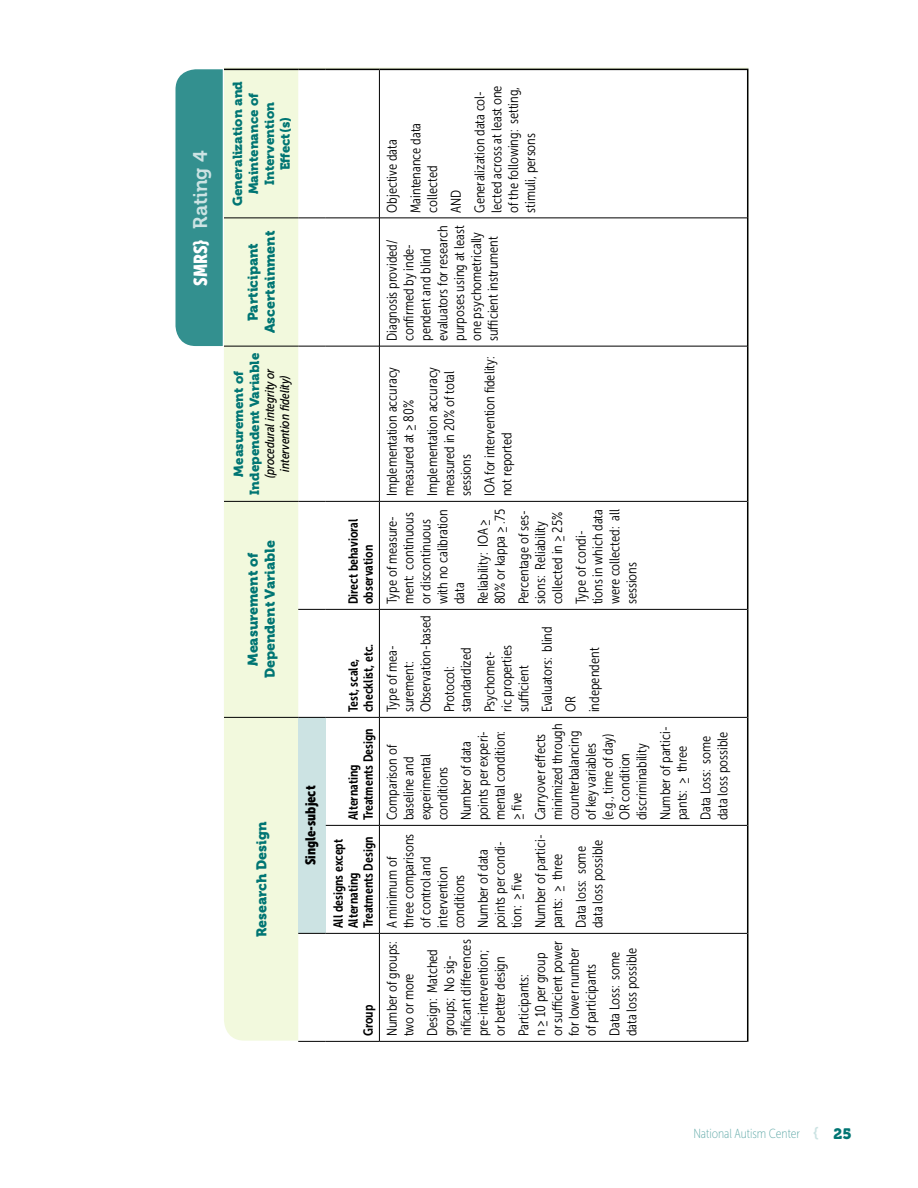
<style>
.page{position:relative;width:918px;height:1188px;background:#fff}
.page>*{position:absolute;margin:0;border:0;box-sizing:border-box;transform-origin:0 0}
.t1{font:19.65px "Museo 700";color:#cce3e3}
.t2{font:14.1px/16.8px "Museo Sans Cond 300";color:#000}
.t3{font:14.1px/16.8px "Museo 900";color:#007573;text-align:center}
.t4{font:14.1px "Museo Sans Cond 900";color:#000}
.t5{font:13.2px/15px "Museo Sans Cond 700";color:#000}
.t6{font:13.2px/15.9px "Museo 900";color:#007573;text-align:center}
.t7{font:13.2px "Museo Sans Cond 100";color:#66acab}
.t8{font:italic 12.75px/15px "Museo Sans Cond 500";color:#000;text-align:center}
.s1{font-family:"Museo Sans Cond 900";font-size:18.75px;color:#fff}
.s2{font-family:"Museo Sans 700";font-size:15px;color:#cce3e3}
.s3{font-family:"Museo 900";font-size:15px;color:#007573}
</style>
<div class="page">
<div style="left:176px;top:69px;width:47px;height:277px;background:#33908f"></div>
<div style="left:224px;top:68px;width:524px;height:973px;background:#f2f9dd"></div>
<div style="left:224px;top:70px;width:74px;height:647px;background:#f2f9dd"></div>
<svg style="left:298px;top:70px;width:449px;height:971px"></svg>
<div style="left:298px;top:717px;width:28px;height:216px;background:#cce3e3"></div>
<hr style="left:224px;top:717px;width:74px;height:1px;background:#000">
<hr style="left:224px;top:501px;width:74px;height:1px;background:#000">
<hr style="left:224px;top:346px;width:74px;height:1px;background:#000">
<hr style="left:224px;top:218px;width:74px;height:1px;background:#000">
<hr style="left:224px;top:69px;width:74px;height:1px;background:#000">
<svg style="left:298px;top:1041px;width:28px;height:1px"></svg>
<hr style="left:326px;top:1041px;width:53px;height:1px;background:#000">
<svg style="left:298px;top:933px;width:28px;height:1px"></svg>
<hr style="left:326px;top:933px;width:53px;height:1px;background:#000">
<svg style="left:298px;top:717px;width:28px;height:1px"></svg>
<hr style="left:326px;top:825px;width:53px;height:1px;background:#000">
<hr style="left:326px;top:717px;width:53px;height:1px;background:#000">
<svg style="left:298px;top:609px;width:28px;height:1px"></svg>
<hr style="left:326px;top:609px;width:53px;height:1px;background:#000">
<svg style="left:298px;top:501px;width:28px;height:1px"></svg>
<hr style="left:326px;top:501px;width:53px;height:1px;background:#000">
<svg style="left:298px;top:346px;width:28px;height:1px"></svg>
<hr style="left:326px;top:346px;width:53px;height:1px;background:#000">
<svg style="left:298px;top:218px;width:28px;height:1px"></svg>
<hr style="left:326px;top:218px;width:53px;height:1px;background:#000">
<svg style="left:298px;top:69px;width:28px;height:1px"></svg>
<hr style="left:326px;top:69px;width:53px;height:1px;background:#000">
<hr style="left:380px;top:1041px;width:367px;height:1px;background:#000">
<hr style="left:379px;top:933px;width:1px;height:109px;background:#000">
<hr style="left:747px;top:933px;width:1px;height:109px;background:#000">
<hr style="left:380px;top:933px;width:367px;height:1px;background:#000">
<hr style="left:379px;top:825px;width:1px;height:108px;background:#000">
<hr style="left:379px;top:717px;width:1px;height:108px;background:#000">
<hr style="left:747px;top:825px;width:1px;height:108px;background:#000">
<hr style="left:747px;top:717px;width:1px;height:108px;background:#000">
<hr style="left:380px;top:825px;width:367px;height:1px;background:#000">
<hr style="left:380px;top:717px;width:367px;height:1px;background:#000">
<hr style="left:379px;top:609px;width:1px;height:108px;background:#000">
<hr style="left:747px;top:609px;width:1px;height:108px;background:#000">
<hr style="left:380px;top:609px;width:367px;height:1px;background:#000">
<hr style="left:379px;top:501px;width:1px;height:108px;background:#000">
<hr style="left:747px;top:501px;width:1px;height:108px;background:#000">
<hr style="left:380px;top:501px;width:367px;height:1px;background:#000">
<hr style="left:379px;top:346px;width:1px;height:155px;background:#000">
<hr style="left:747px;top:346px;width:1px;height:155px;background:#000">
<hr style="left:380px;top:346px;width:367px;height:1px;background:#000">
<hr style="left:379px;top:218px;width:1px;height:128px;background:#000">
<hr style="left:747px;top:218px;width:1px;height:128px;background:#000">
<hr style="left:380px;top:218px;width:367px;height:1px;background:#000">
<hr style="left:379px;top:70px;width:1px;height:148px;background:#000">
<hr style="left:379px;top:69px;width:368px;height:1px;background:#000">
<hr style="left:747px;top:69px;width:1px;height:149px;background:#000">
<h1 class="t1" style="left:190px;top:286px;width:137px;rotate:-90deg"><span class="s1">SMRS}</span> Rating 4</h1>
<p class="t6" style="left:230px;top:206px;width:127px;rotate:-90deg">Generalization and<br>Maintenance of<br>Intervention<br>Effect(s)</p>
<p class="t3" style="left:245px;top:333px;width:104px;rotate:-90deg">Participant<br>Ascertainment</p>
<p class="t6" style="left:231px;top:495px;width:143px;rotate:-90deg">Measurement of<br>Independent Variable</p>
<p class="t8" style="left:262px;top:478px;width:111px;rotate:-90deg">(procedural integrity or intervention fidelity)</p>
<p class="t3" style="left:245px;top:678px;width:140px;rotate:-90deg">Measurement of<br>Dependent Variable</p>
<p class="t3" style="left:253px;top:937px;width:116px;rotate:-90deg">Research Design</p>
<p class="t4" style="left:303px;top:865px;width:81px;rotate:-90deg">Single-subject</p>
<p class="t5" style="left:346px;top:604px;width:87px;rotate:-90deg">Direct behavioral observation</p>
<p class="t5" style="left:346px;top:712px;width:70px;rotate:-90deg">Test, scale, checklist, etc.</p>
<p class="t5" style="left:346px;top:820px;width:93px;rotate:-90deg">Alternating<br>Treatments Design</p>
<p class="t5" style="left:331px;top:928px;width:93px;rotate:-90deg">All designs except<br>Alternating<br>Treatments Design</p>
<p class="t5" style="left:361px;top:1036px;width:33px;rotate:-90deg">Group</p>
<p class="t2" style="left:421px;top:213px;width:123px;line-height:23.7px;rotate:-90deg">collected<br>AND<br>Generalization data col-</p>
<p class="t2" style="left:488px;top:213px;width:129px;text-align:justify;rotate:-90deg">lected across at least one of the following: setting, stimuli, persons</p>
<p class="t2" style="left:380px;top:213px;width:91px;line-height:23.7px;rotate:-90deg">Objective data<br>Maintenance data</p>
<p class="t2" style="left:384px;top:341px;width:117px;rotate:-90deg">Diagnosis provided/ confirmed by inde&shy;pendent and blind evaluators for research purposes using at least one psychometrically sufficient instrument</p>
<p class="t2" style="left:384px;top:496px;width:131px;rotate:-90deg">Implementation accuracy measured at ≥ 80%</p>
<p class="t2" style="left:424px;top:496px;width:131px;rotate:-90deg">Implementation accuracy measured in 20% of total sessions</p>
<p class="t2" style="left:481px;top:496px;width:141px;rotate:-90deg">IOA for intervention fidelity: not reported</p>
<p class="t2" style="left:384px;top:604px;width:97px;rotate:-90deg">Type of measure&shy;ment: continuous or discontinuous with no calibration data</p>
<p class="t2" style="left:475px;top:604px;width:97px;rotate:-90deg">Reliability: IOA ≥<br>80% or kappa ≥ .75</p>
<p class="t2" style="left:515px;top:604px;width:95px;rotate:-90deg">Percentage of ses&shy;sions: Reliability collected in ≥ 25%</p>
<p class="t2" style="left:573px;top:604px;width:97px;rotate:-90deg">Type of condi&shy;tions in which data were collected: all sessions</p>
<p class="t2" style="left:384px;top:712px;width:98px;rotate:-90deg">Type of mea&shy;surement:<br>Observation-based</p>
<p class="t2" style="left:441px;top:712px;width:66px;rotate:-90deg">Protocol: standardized</p>
<p class="t2" style="left:481px;top:712px;width:69px;rotate:-90deg">Psychomet&shy;ric properties sufficient</p>
<p class="t2" style="left:535px;top:712px;width:87px;line-height:23.7px;rotate:-90deg">Evaluators: blind<br>OR<br>independent</p>
<p class="t2" style="left:384px;top:820px;width:77px;rotate:-90deg">Comparison of baseline and experimental conditions</p>
<p class="t2" style="left:458px;top:820px;width:91px;rotate:-90deg">Number of data points per experi&shy;mental condition: ≥ five</p>
<p class="t2" style="left:532px;top:820px;width:98px;rotate:-90deg">Carryover effects minimized through counterbalancing of key variables (e.g., time of day)<br>OR condition discriminability</p>
<p class="t2" style="left:657px;top:820px;width:95px;rotate:-90deg">Number of partici&shy;pants: ≥ three</p>
<p class="t2" style="left:697px;top:820px;width:90px;rotate:-90deg">Data Loss: some data loss possible</p>
<p class="t2" style="left:384px;top:928px;width:96px;rotate:-90deg">A minimum of three comparisons of control and intervention conditions</p>
<p class="t2" style="left:475px;top:928px;width:89px;rotate:-90deg">Number of data points per condi&shy;tion: ≥ five</p>
<p class="t2" style="left:532px;top:928px;width:95px;rotate:-90deg">Number of partici&shy;pants: ≥ three</p>
<p class="t2" style="left:573px;top:928px;width:90px;rotate:-90deg">Data loss: some data loss possible</p>
<p class="t2" style="left:384px;top:1036px;width:97px;rotate:-90deg">Number of groups: two or more</p>
<p class="t2" style="left:424px;top:1036px;width:98px;rotate:-90deg">Design: Matched groups; No sig&shy;nificant differences pre-intervention; or better design</p>
<p class="t2" style="left:515px;top:1036px;width:97px;rotate:-90deg">Participants:<br>n ≥ 10 per group or sufficient power for lower number of participants</p>
<p class="t2" style="left:606px;top:1036px;width:90px;rotate:-90deg">Data Loss: some data loss possible</p>
<p class="t7" style="left:693px;top:1126px;width:160px">National Autism Center <span class="s2">{</span> <span class="s3">25</span></p>
</div>
